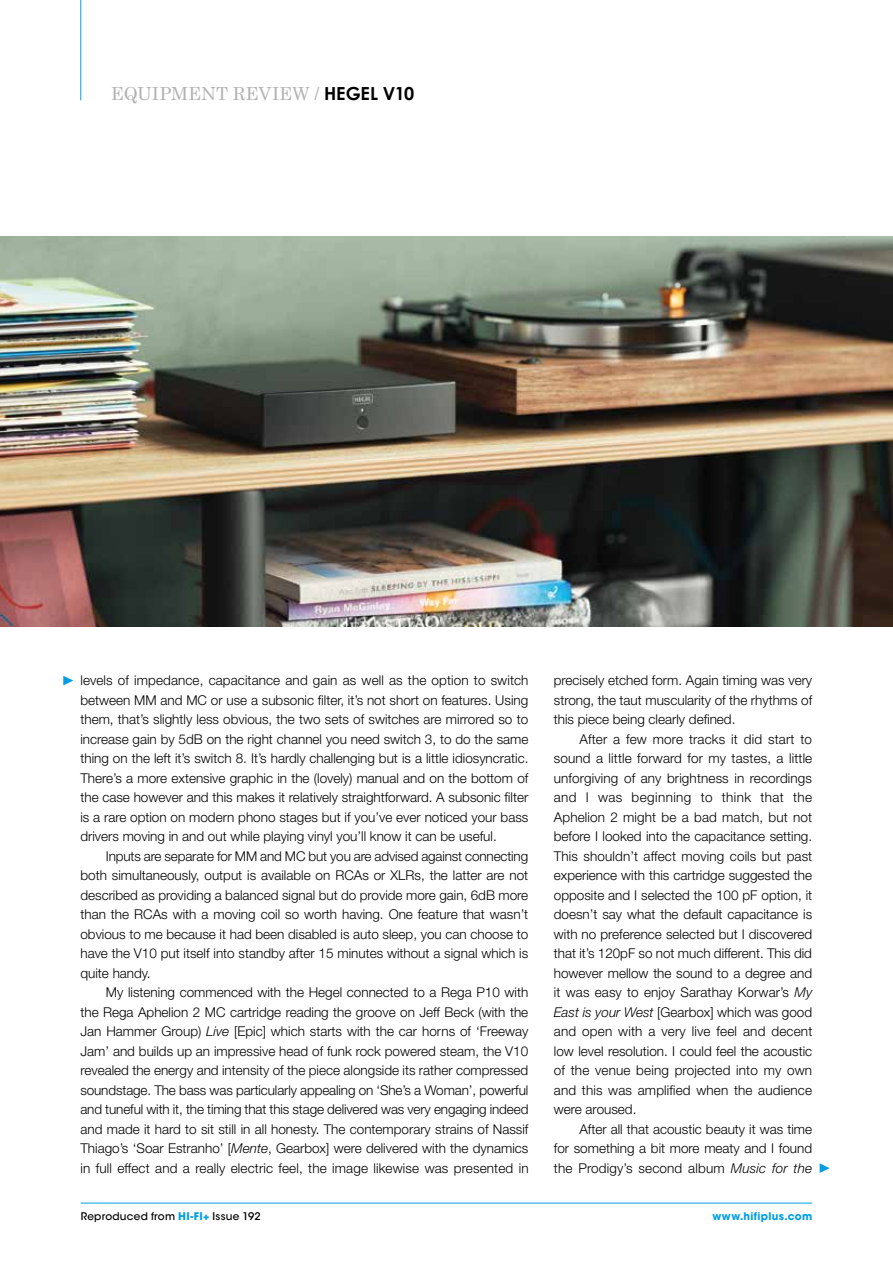
<style>
.page{position:relative;width:893px;height:1263px;background:#fff}
.page>*{position:absolute;margin:0;border:0;box-sizing:border-box;transform-origin:0 0}
.t1{font:18px "Century Schoolbook";letter-spacing:-.005em;color:#b3b2b2}
.t2{font:300 13.5px/19.5px "Helvetica Neue LT Std";color:#000;text-align:justify}
.t3{font:500 10.5px "ITC Avant Garde Std";letter-spacing:.02em;color:#000}
.t4{font:700 10.5px "ITC Avant Garde Std";letter-spacing:.03em;color:#009fe3}
.s1{font-family:"Century Gothic";font-weight:700;color:#000}
.s2{font-style:italic}
.s3{font-weight:700;color:#009fe3}
</style>
<div class="page">
<img style="left:0;top:237px;width:893px;height:390px">
<svg style="left:63px;top:676px;width:10px;height:9px"></svg>
<svg style="left:820px;top:1163px;width:10px;height:10px"></svg>
<hr style="left:80px;top:0;width:1px;height:100px;background:#009fe3">
<hr style="left:81px;top:1203px;width:731px;height:1px;background:#009fe3">
<h1 class="t1" style="left:111px;top:83px;width:305px">EQUIPMENT REVIEW / <span class="s1">HEGEL V10</span></h1>
<p class="t2" style="left:80px;top:670px;width:450px">levels of impedance, capacitance and gain as well as the option to switch between MM and MC or use a subsonic filter, it’s not short on features. Using them, that’s slightly less obvious, the two sets of switches are mirrored so to increase gain by 5dB on the right channel you need switch 3, to do the same thing on the left it’s switch 8. It’s hardly challenging but is a little idiosyncratic.<br>There’s a more extensive graphic in the (lovely) manual and on the bottom of the case however and this makes it relatively straightforward. A subsonic filter is a rare option on modern phono stages but if you’ve ever noticed your bass drivers moving in and out while playing vinyl you’ll know it can be useful.</p>
<p class="t2" style="left:80px;top:846px;width:449px;text-indent:26px">Inputs are separate for MM and MC but you are advised against connecting both simultaneously, output is available on RCAs or XLRs, the latter are not described as providing a balanced signal but do provide more gain, 6dB more than the RCAs with a moving coil so worth having. One feature that wasn’t obvious to me because it had been disabled is auto sleep, you can choose to have the V10 put itself into standby after 15 minutes without a signal which is quite handy.</p>
<p class="t2" style="left:80px;top:982px;width:450px;text-indent:26px">My listening commenced with the Hegel connected to a Rega P10 with the Rega Aphelion 2 MC cartridge reading the groove on Jeff Beck (with the Jan Hammer Group) <span class="s2">Live</span> [Epic] which starts with the car horns of ‘Freeway Jam’ and builds up an impressive head of funk rock powered steam, the V10 revealed the energy and intensity of the piece alongside its rather compressed soundstage. The bass was particularly appealing on ‘She’s a Woman’, powerful and tuneful with it, the timing that this stage delivered was very engaging indeed and made it hard to sit still in all honesty. The contemporary strains of Nassif Thiago’s ‘Soar Estranho’ [<span class="s2">Mente</span>, Gearbox] were delivered with the dynamics in full effect and a really electric feel, the image likewise was presented in</p>
<p class="t2" style="left:554px;top:670px;width:260px">precisely etched form. Again timing was very strong, the taut muscularity of the rhythms of this piece being clearly defined.</p>
<p class="t2" style="left:554px;top:729px;width:260px;text-indent:26px">After a few more tracks it did start to sound a little forward for my tastes, a little unforgiving of any brightness in recordings and I was beginning to think that the Aphelion 2 might be a bad match, but not before I looked into the capacitance setting.<br>This shouldn’t affect moving coils but past experience with this cartridge suggested the opposite and I selected the 100 pF option, it doesn’t say what the default capacitance is with no preference selected but I discovered that it’s 120pF so not much different. This did however mellow the sound to a degree and it was easy to enjoy Sarathay Korwar’s <span class="s2">My East is your West</span> [Gearbox] which was good and open with a very live feel and decent low level resolution. I could feel the acoustic of the venue being projected into my own and this was amplified when the audience were aroused.</p>
<p class="t2" style="left:554px;top:1119px;width:260px;text-indent:26px">After all that acoustic beauty it was time for something a bit more meaty and I found the Prodigy’s second album <span class="s2">Music for the</span></p>
<p class="t3" style="left:81px;top:1210px;width:181px">Reproduced from <span class="s3">HI-FI+</span> Issue 192</p>
<p class="t4" style="left:712px;top:1210px;width:101px">www.hifiplus.com</p>
</div>
